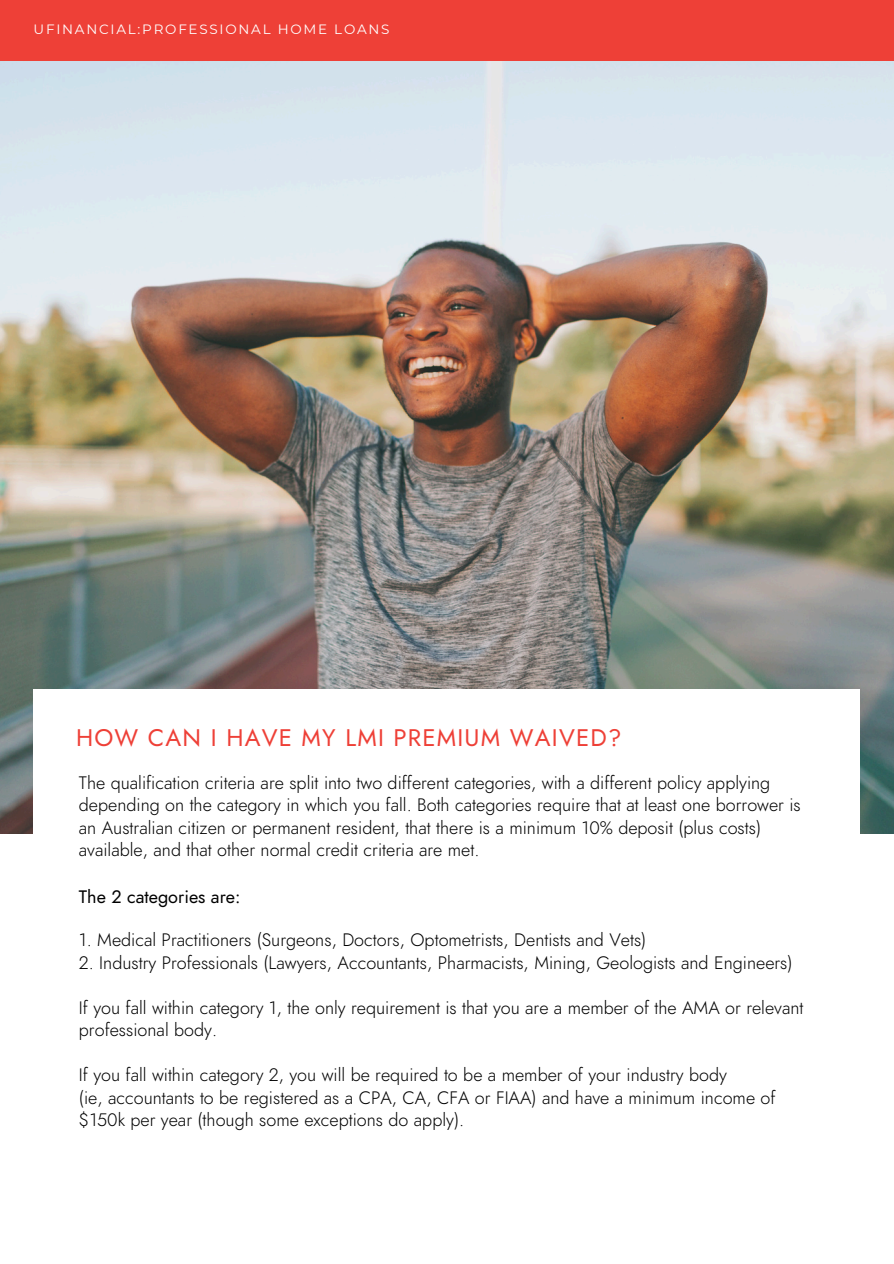
<style>
.page{position:relative;width:894px;height:1264px;background:#fff}
.page>*{position:absolute;margin:0;border:0;box-sizing:border-box;transform-origin:0 0}
.t1{font:italic 24px "Renner";letter-spacing:.05em;color:#ee4037}
.t2{font:italic 300 18px/22.5px "Renner";color:#000}
.t3{font:italic 18px "Renner";color:#000}
.t4{font:13.5px "Montserrat";letter-spacing:.13em;color:#fff}
</style>
<div class="page">
<img style="left:0;top:61px;width:893px;height:772px">
<div style="left:34px;top:689px;width:825px;height:485px;background:#fff"></div>
<div style="left:0;top:0;width:893px;height:61px;background:#ee4037"></div>
<h2 class="t4" style="left:34px;top:20px;width:357px">UFINANCIAL:PROFESSIONAL HOME LOANS</h2>
<h2 class="t1" style="left:76px;top:721px;width:546px">HOW CAN I HAVE MY LMI PREMIUM WAIVED?</h2>
<p class="t2" style="left:79px;top:772px;width:723px">The qualification criteria are split into two different categories, with a different policy applying depending on the category in which you fall. Both categories require that at least one borrower is an Australian citizen or permanent resident, that there is a minimum 10% deposit (plus costs) available, and that other normal credit criteria are met.</p>
<p class="t3" style="left:79px;top:884px;width:163px">The 2 categories are:</p>
<p class="t2" style="left:79px;top:929px;width:568px">1. Medical Practitioners (Surgeons, Doctors, Optometrists, Dentists and Vets)</p>
<p class="t2" style="left:79px;top:952px;width:715px">2. Industry Professionals (Lawyers, Accountants, Pharmacists, Mining, Geologists and Engineers)</p>
<h1 class="t2" style="left:79px;top:997px;width:725px">If you fall within category 1, the only requirement is that you are a member of the AMA or relevant professional body.</h1>
<h2 class="t2" style="left:79px;top:1064px;width:698px">If you fall within category 2, you will be required to be a member of your industry body<br>(ie, accountants to be registered as a CPA, CA, CFA or FIAA) and have a minimum income of $150k per year (though some exceptions do apply).</h2>
</div>
